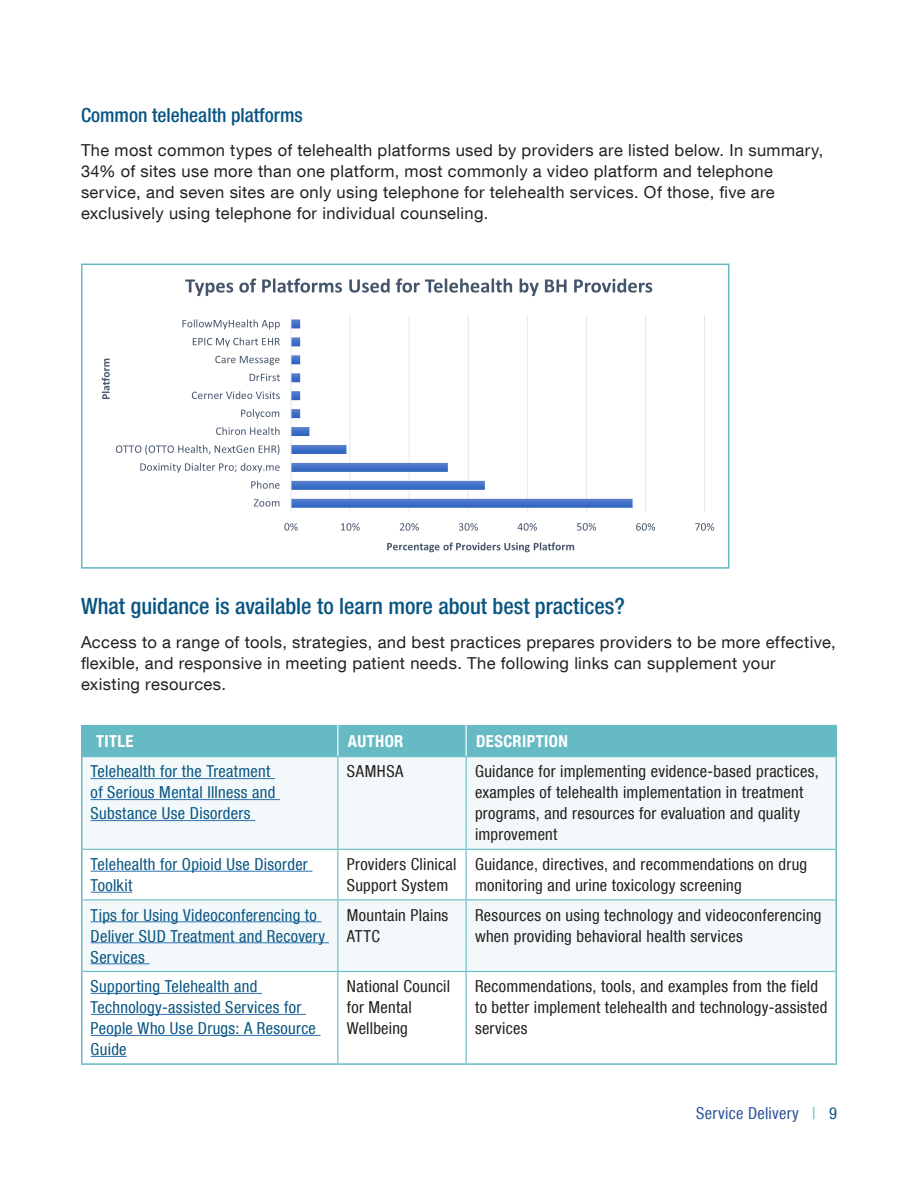
<style>
.page{position:relative;width:918px;height:1188px;background:#fff}
.page>*{position:absolute;margin:0;border:0;box-sizing:border-box;transform-origin:0 0}
.t1{font:500 condensed 22.5px "Helvetica Neue LT Com";color:#095582}
.t2{font:500 condensed 19.5px "Helvetica Neue LT Com";color:#095582}
.t3{font:condensed 16.5px/21px "Helvetica Neue LT Com";letter-spacing:.015em;color:#231f20}
.t4{font:16.5px/21px "Helvetica Neue LT Com";letter-spacing:.025em;color:#231f20}
.t5{font:condensed 16.5px/21px "Helvetica Neue LT Com";letter-spacing:.02em;color:#095582}
.t6{font:700 condensed 16.5px "Helvetica Neue LT Com";letter-spacing:.025em;color:#fff}
.t7{font:condensed 16.5px "Helvetica Neue LT Com";letter-spacing:.015em;color:#2f5496}
.s1{color:#66bac4}
.s2{color:#095582}
</style>
<div class="page">
<img style="left:101px;top:278px;width:614px;height:275px">
<div style="left:81px;top:264px;width:648px;height:305px;border:2px solid #66bac4"></div>
<div style="left:82px;top:725px;width:754px;height:31px;background:#66bac4"></div>
<div style="left:82px;top:757px;width:754px;height:92px;background:#f3f9fa"></div>
<svg style="left:82px;top:850px;width:754px;height:213px"></svg>
<hr style="left:337px;top:725px;width:1px;height:31px;background:#fff">
<hr style="left:466px;top:725px;width:1px;height:31px;background:#fff">
<hr style="left:81px;top:757px;width:1px;height:92px;background:#66bac4">
<hr style="left:836px;top:757px;width:1px;height:92px;background:#66bac4">
<hr style="left:81px;top:849px;width:1px;height:51px;background:#66bac4">
<hr style="left:836px;top:849px;width:1px;height:51px;background:#66bac4">
<hr style="left:81px;top:900px;width:1px;height:71px;background:#66bac4">
<hr style="left:836px;top:900px;width:1px;height:71px;background:#66bac4">
<hr style="left:81px;top:971px;width:1px;height:92px;background:#66bac4">
<hr style="left:836px;top:971px;width:1px;height:92px;background:#66bac4">
<hr style="left:81px;top:1063px;width:257px;height:2px;background:#66bac4">
<hr style="left:338px;top:1063px;width:128px;height:2px;background:#66bac4">
<hr style="left:466px;top:1063px;width:371px;height:2px;background:#66bac4">
<hr style="left:337px;top:757px;width:1px;height:92px;background:#66bac4">
<hr style="left:466px;top:757px;width:1px;height:92px;background:#66bac4">
<hr style="left:82px;top:849px;width:256px;height:1px;background:#66bac4">
<hr style="left:338px;top:849px;width:128px;height:1px;background:#66bac4">
<hr style="left:337px;top:850px;width:1px;height:49px;background:#66bac4">
<hr style="left:466px;top:849px;width:370px;height:1px;background:#66bac4">
<hr style="left:466px;top:850px;width:1px;height:49px;background:#66bac4">
<hr style="left:82px;top:899px;width:256px;height:1px;background:#66bac4">
<hr style="left:338px;top:899px;width:128px;height:1px;background:#66bac4">
<hr style="left:337px;top:900px;width:1px;height:71px;background:#66bac4">
<hr style="left:466px;top:899px;width:370px;height:1px;background:#66bac4">
<hr style="left:466px;top:900px;width:1px;height:71px;background:#66bac4">
<hr style="left:82px;top:971px;width:256px;height:1px;background:#66bac4">
<hr style="left:338px;top:971px;width:128px;height:1px;background:#66bac4">
<hr style="left:337px;top:972px;width:1px;height:91px;background:#66bac4">
<hr style="left:466px;top:971px;width:370px;height:1px;background:#66bac4">
<hr style="left:466px;top:972px;width:1px;height:91px;background:#66bac4">
<hr style="left:81px;top:725px;width:1px;height:32px;background:#66bac4">
<hr style="left:82px;top:756px;width:256px;height:1px;background:#66bac4">
<hr style="left:338px;top:756px;width:128px;height:1px;background:#66bac4">
<hr style="left:466px;top:756px;width:371px;height:1px;background:#66bac4">
<hr style="left:836px;top:725px;width:1px;height:31px;background:#66bac4">
<hr style="left:91px;top:778px;width:184px;height:1px;background:#2c72b3">
<hr style="left:91px;top:799px;width:189px;height:1px;background:#2c72b3">
<hr style="left:91px;top:820px;width:164px;height:1px;background:#2c72b3">
<hr style="left:91px;top:871px;width:221px;height:1px;background:#2c72b3">
<hr style="left:91px;top:892px;width:41px;height:1px;background:#2c72b3">
<hr style="left:91px;top:921px;width:230px;height:1px;background:#2c72b3">
<hr style="left:91px;top:942px;width:238px;height:1px;background:#2c72b3">
<hr style="left:91px;top:963px;width:59px;height:1px;background:#2c72b3">
<hr style="left:91px;top:993px;width:171px;height:1px;background:#2c72b3">
<hr style="left:91px;top:1014px;width:215px;height:1px;background:#2c72b3">
<hr style="left:91px;top:1035px;width:230px;height:1px;background:#2c72b3">
<hr style="left:91px;top:1056px;width:36px;height:1px;background:#2c72b3">
<h4 class="t2" style="left:81px;top:103px;width:223px">Common telehealth platforms</h4>
<p class="t4" style="left:81px;top:140px;width:744px">The most common types of telehealth platforms used by providers are listed below. In summary, 34% of sites use more than one platform, most commonly a video platform and telephone service, and seven sites are only using telephone for telehealth services. Of those, five are exclusively using telephone for individual counseling.</p>
<h3 class="t1" style="left:81px;top:593px;width:545px">What guidance is available to learn more about best practices?</h3>
<p class="t4" style="left:81px;top:632px;width:756px">Access to a range of tools, strategies, and best practices prepares providers to be more effective, flexible, and responsive in meeting patient needs. The following links can supplement your existing resources.</p>
<p class="t6" style="left:96px;top:731px;width:39px">TITLE</p>
<p class="t6" style="left:348px;top:731px;width:57px">AUTHOR</p>
<p class="t6" style="left:476px;top:731px;width:93px">DESCRIPTION</p>
<p class="t5" style="left:91px;top:761px;width:186px">Telehealth for the Treatment of Serious Mental Illness and<br>Substance Use Disorders</p>
<p class="t3" style="left:347px;top:761px;width:58px">SAMHSA</p>
<p class="t3" style="left:475px;top:761px;width:345px">Guidance for implementing evidence-based practices, examples of telehealth implementation in treatment programs, and resources for evaluation and quality improvement</p>
<p class="t5" style="left:91px;top:853px;width:219px">Telehealth for Opioid Use Disorder<br>Toolkit</p>
<p class="t3" style="left:347px;top:853px;width:111px">Providers Clinical<br>Support System</p>
<p class="t3" style="left:475px;top:853px;width:334px">Guidance, directives, and recommendations on drug monitoring and urine toxicology screening</p>
<p class="t5" style="left:91px;top:904px;width:236px">Tips for Using Videoconferencing to<br>Deliver SUD Treatment and Recovery<br>Services</p>
<p class="t3" style="left:347px;top:904px;width:103px">Mountain Plains<br>ATTC</p>
<p class="t3" style="left:475px;top:904px;width:348px">Resources on using technology and videoconferencing when providing behavioral health services</p>
<p class="t5" style="left:91px;top:976px;width:227px">Supporting Telehealth and<br>Technology-assisted Services for<br>People Who Use Drugs: A Resource<br>Guide</p>
<p class="t3" style="left:347px;top:976px;width:105px">National Council for Mental<br>Wellbeing</p>
<p class="t3" style="left:475px;top:976px;width:354px">Recommendations, tools, and examples from the field to better implement telehealth and technology-assisted services</p>
<p class="t7" style="left:696px;top:1103px;width:142px">Service Delivery <span class="s1">|</span> <span class="s2">9</span></p>
</div>
